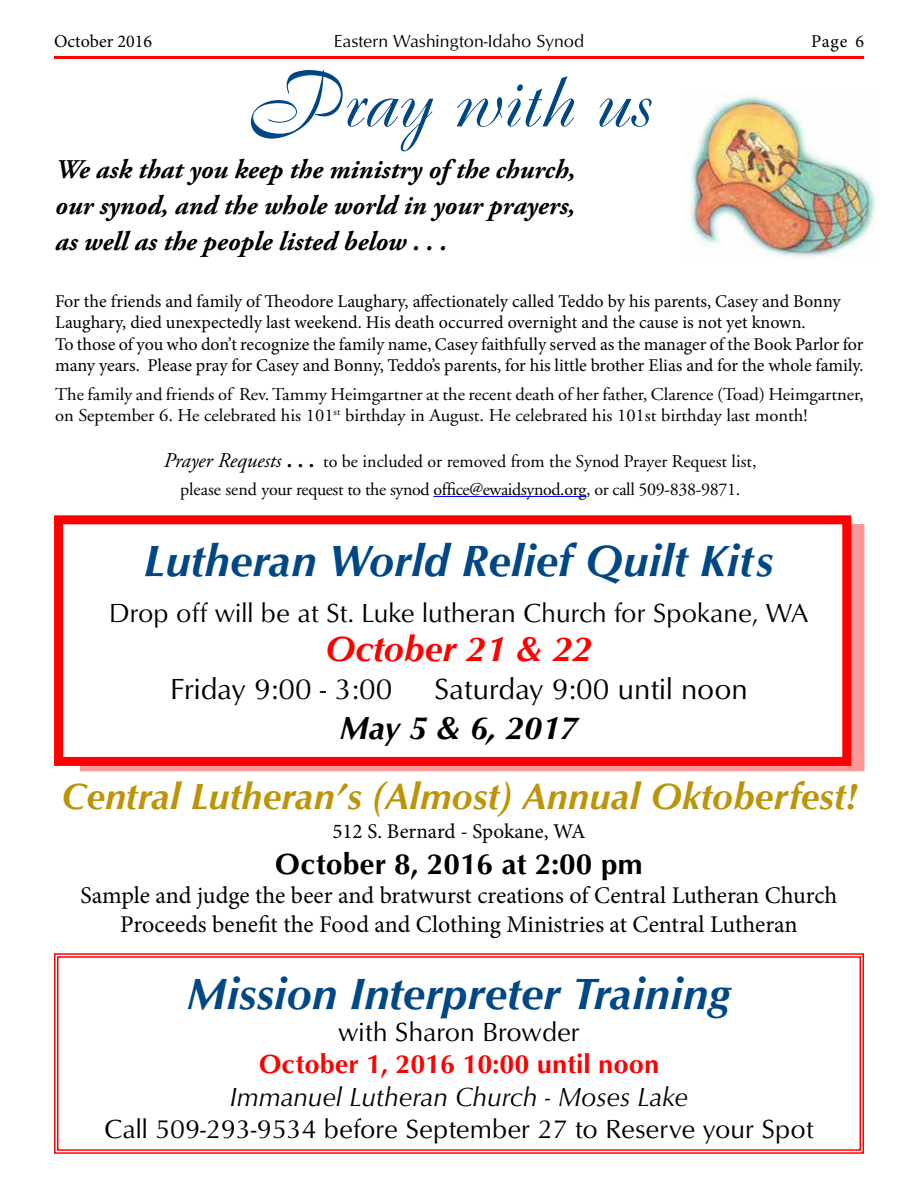
<style>
.page{position:relative;width:918px;height:1188px;background:#fff}
.page>*{position:absolute;margin:0;border:0;box-sizing:border-box;transform-origin:0 0}
.t1{font:75px "Regency";color:#004785}
.t2{font:45px "Optimum Bold Italic DTC";color:#004785}
.t3{font:37.5px "Optimum Bold Italic DTC";color:#bc9408}
.t4{font:36px "Optimum Bold Italic DTC";color:#f00}
.t5{font:33px "Optimum Bold Italic DTC";color:#000}
.t6{font:30px "Optimum Roman DTC";color:#000}
.t7{font:30px "Optimum Bold DTC";color:#000}
.t8{font:27px "Optimum Roman DTC";color:#000}
.t9{font:italic 700 27px/36px "Adobe Garamond Pro";color:#000;text-align:justify}
.t10{font:27px "Optimum Roman Italic DTC";color:#000}
.t11{font:27px "Optimum Bold DTC";color:#f00}
.t12{font:24px/28.8px "Minion Pro";color:#000;text-align:center}
.t13{font:21px "Minion Pro";letter-spacing:-.005em;color:#000}
.t14{font:18px/21.6px "Minion Pro";color:#000}
.t15{font:18px/21.6px "Adobe Garamond";color:#000}
.t16{font:18px "Optimum Roman DTC";color:#000}
.s1{font-style:italic;font-size:21px}
.s2{font-weight:700;font-size:21px}
</style>
<div class="page">
<hr style="left:54px;top:56px;width:810px;height:3px;background:#f00">
<img style="left:689px;top:92px;width:187px;height:168px">
<hr style="left:433px;top:496px;width:153px;height:1px;background:#00f">
<div style="left:81px;top:524px;width:783px;height:247px;background:#f99"></div>
<div style="left:54px;top:515px;width:797px;height:251px;background:#fff;border:9px solid #f00"></div>
<svg style="left:54px;top:953px;width:810px;height:201px"></svg>
<div style="left:57px;top:956px;width:804px;height:195px;border:1px solid #f00"></div>
<p class="t14" style="left:54px;top:30px;width:100px">October 2016</p>
<p class="t16" style="left:334px;top:30px;width:252px">Eastern Washington-Idaho Synod</p>
<p class="t14" style="left:811px;top:30px;width:54px">Page 6</p>
<h1 class="t1" style="left:246px;top:53px;width:406px">Pray with us</h1>
<h3 class="t9" style="left:55px;top:152px;width:522px">We ask that you keep the ministry of the church, our synod, and the whole world in your prayers, as well as the people listed below . . .</h3>
<p class="t14" style="left:55px;top:290px;width:810px">For the friends and family of Theodore Laughary, affectionately called Teddo by his parents, Casey and Bonny Laughary, died unexpectedly last weekend. His death occurred overnight and the cause is not yet known.<br>To those of you who don’t recognize the family name, Casey faithfully served as the manager of the Book Parlor for many years. Please pray for Casey and Bonny, Teddo’s parents, for his little brother Elias and for the whole family.</p>
<p class="t15" style="left:55px;top:384px;width:810px">The family and friends of Rev. Tammy Heimgartner at the recent death of her father, Clarence (Toad) Heimgartner, on September 6. He celebrated his 101<sup>st</sup> birthday in August. He celebrated his 101st birthday last month!</p>
<p class="t15" style="left:164px;top:447px;width:594px;line-height:28px;text-align:center"><span class="s1">Prayer Requests</span> <span class="s2">. . .</span> to be included or removed from the Synod Prayer Request list, please send your request to the synod office@ewaidsynod.org, or call 509-838-9871.</p>
<h2 class="t2" style="left:144px;top:534px;width:631px">Lutheran World Relief Quilt Kits</h2>
<h3 class="t8" style="left:109px;top:598px;width:701px">Drop off will be at St. Luke lutheran Church for Spokane, WA</h3>
<h3 class="t4" style="left:325px;top:628px;width:269px">October 21 &amp; 22</h3>
<h3 class="t6" style="left:170px;top:671px;width:224px">Friday 9:00 - 3:00</h3>
<h3 class="t6" style="left:434px;top:671px;width:315px">Saturday 9:00 until noon</h3>
<h3 class="t5" style="left:340px;top:708px;width:240px">May 5 &amp; 6, 2017</h3>
<h3 class="t3" style="left:61px;top:775px;width:797px">Central Lutheran’s (Almost) Annual Oktoberfest!</h3>
<p class="t13" style="left:332px;top:817px;width:255px">512 S. Bernard - Spokane, WA</p>
<h3 class="t7" style="left:275px;top:846px;width:370px">October 8, 2016 at 2:00 pm</h3>
<h3 class="t12" style="left:81px;top:881px;width:758px">Sample and judge the beer and bratwurst creations of Central Lutheran Church<br>Proceeds benefit the Food and Clothing Ministries at Central Lutheran</h3>
<h2 class="t2" style="left:187px;top:967px;width:546px">Mission Interpreter Training</h2>
<h3 class="t8" style="left:338px;top:1016px;width:243px">with Sharon Browder</h3>
<h3 class="t11" style="left:259px;top:1049px;width:402px">October 1, 2016 10:00 until noon</h3>
<h3 class="t10" style="left:230px;top:1082px;width:460px">Immanuel Lutheran Church - Moses Lake</h3>
<h3 class="t8" style="left:104px;top:1113px;width:711px">Call 509-293-9534 before September 27 to Reserve your Spot</h3>
</div>
